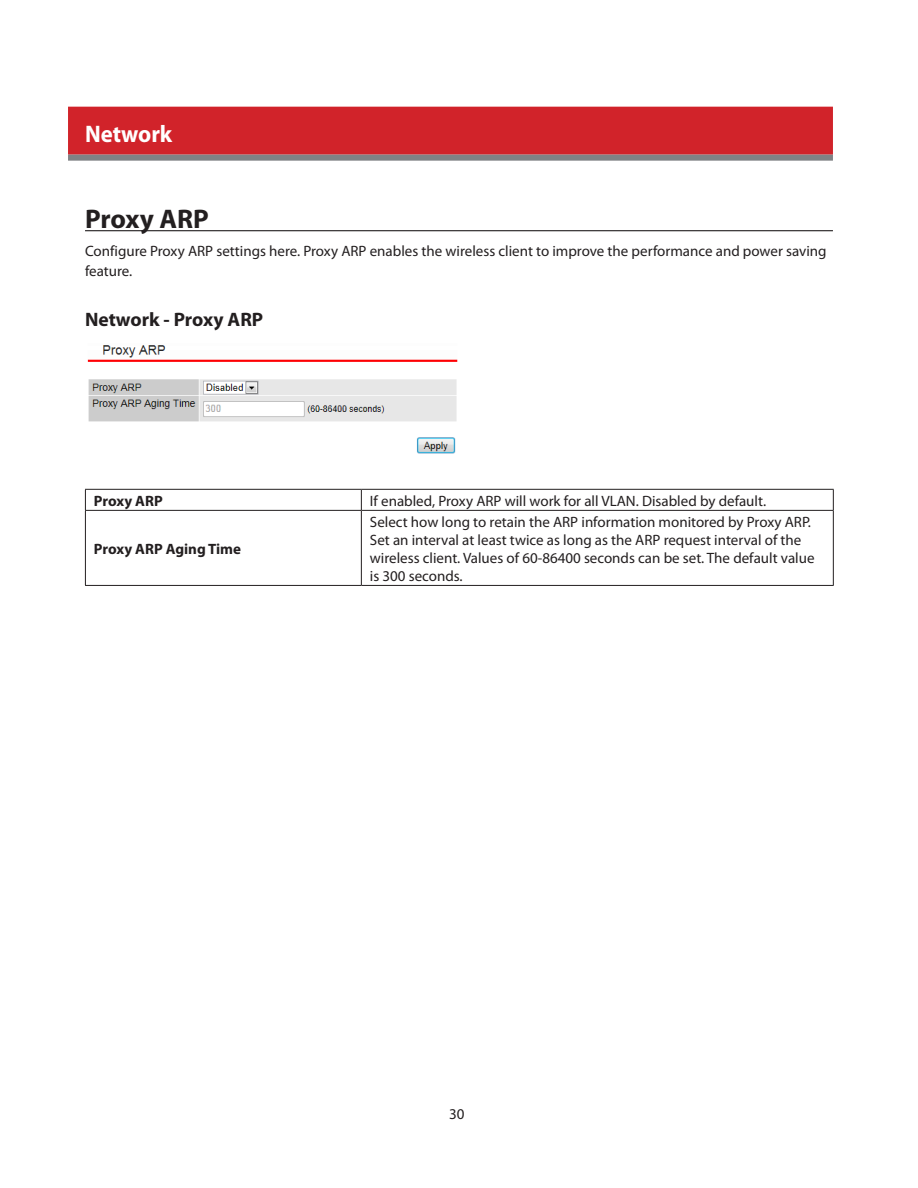
<style>
.page{position:relative;width:918px;height:1188px;background:#fff}
.page>*{position:absolute;margin:0;border:0;box-sizing:border-box;transform-origin:0 0}
.t1{font:700 27px "Myriad Pro";letter-spacing:-.005em;color:#231f20}
.t2{font:700 24px "Myriad Pro";color:#fff;scale:.95 1}
.t3{font:700 19.5px "Myriad Pro";color:#231f20}
.p_cell{font:15px/18px "Myriad Pro";color:#231f20}
.p_cell-2{font:700 15px "Myriad Pro";color:#231f20}
</style>
<div class="page">
<div style="left:68px;top:107px;width:765px;height:48px;background:#d1232a"></div>
<div style="left:68px;top:155px;width:765px;height:6px;background:#808285"></div>
<hr style="left:85px;top:230px;width:748px;height:1px;background:#231f20">
<img style="left:87px;top:345px;width:371px;height:109px">
<hr style="left:85px;top:489px;width:276px;height:1px;background:#231f20">
<svg style="left:85px;top:490px;width:1px;height:20px"></svg>
<hr style="left:361px;top:489px;width:473px;height:1px;background:#231f20">
<svg style="left:361px;top:490px;width:1px;height:20px"></svg>
<svg style="left:833px;top:490px;width:1px;height:20px"></svg>
<hr style="left:85px;top:510px;width:276px;height:1px;background:#231f20">
<hr style="left:85px;top:511px;width:1px;height:74px;background:#231f20">
<hr style="left:85px;top:585px;width:276px;height:1px;background:#231f20">
<hr style="left:361px;top:510px;width:473px;height:1px;background:#231f20">
<hr style="left:361px;top:511px;width:1px;height:74px;background:#231f20">
<hr style="left:833px;top:511px;width:1px;height:74px;background:#231f20">
<hr style="left:361px;top:585px;width:473px;height:1px;background:#231f20">
<p class="t2" style="left:85px;top:118px;width:93px">Network</p>
<p class="t1" style="left:85px;top:201px;width:125px">Proxy ARP</p>
<p class="p_cell" style="left:85px;top:241px;width:743px;line-height:19.5px">Configure Proxy ARP settings here. Proxy ARP enables the wireless client to improve the performance and power saving feature.</p>
<p class="t3" style="left:85px;top:307px;width:180px">Network - Proxy ARP</p>
<p class="p_cell-2" style="left:94px;top:491px;width:70px">Proxy ARP</p>
<p class="p_cell" style="left:370px;top:492px;width:398px">If enabled, Proxy ARP will work for all VLAN. Disabled by default.</p>
<p class="p_cell-2" style="left:94px;top:539px;width:149px">Proxy ARP Aging Time</p>
<p class="p_cell" style="left:370px;top:513px;width:446px">Select how long to retain the ARP information monitored by Proxy ARP.<br>Set an interval at least twice as long as the ARP request interval of the wireless client. Values of 60-86400 seconds can be set. The default value is 300 seconds.</p>
<p class="p_cell" style="left:449px;top:1104px;width:17px">30</p>
</div>
